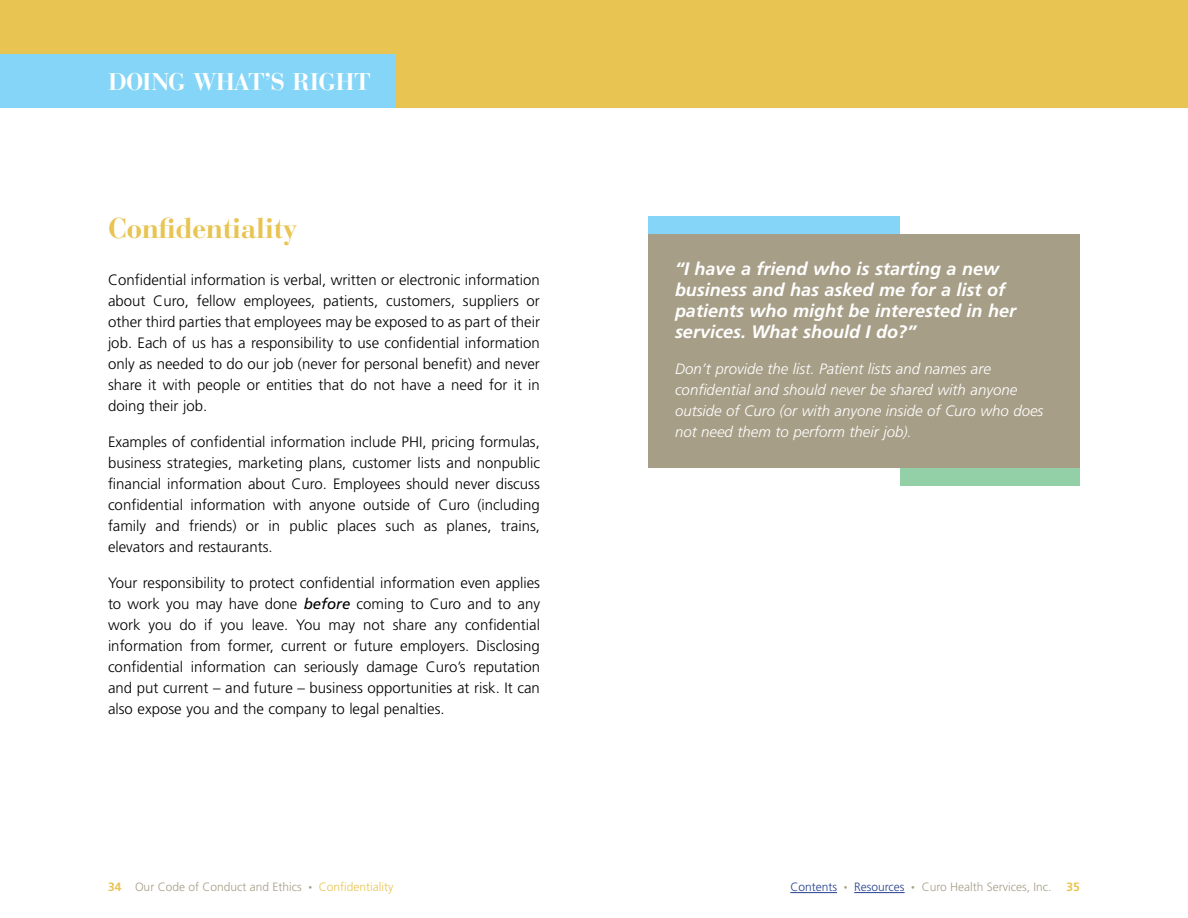
<style>
.page{position:relative;width:1188px;height:918px;background:#fff}
.page>*{position:absolute;margin:0;border:0;box-sizing:border-box;transform-origin:0 0}
.t1{font:700 28.5px "Bauer Bodoni";letter-spacing:-.02em;color:#e8c453}
.t2{font:700 24px "Bauer Bodoni";letter-spacing:-.04em;color:#fff}
.t3{font:italic 700 18px/21px "Frutiger";color:#fff}
.t4{font:300 15px/21px "Frutiger";color:#000;text-align:justify}
.t5{font:italic 300 15px/21px "Frutiger";color:#fff}
.t6{font:300 12px "Frutiger";color:#a79e87}
.t7{font:300 12px "Frutiger";color:#25408f}
.t8{font:300 12px "Frutiger";color:#e8c453}
.t9{font:700 12px "Frutiger";color:#e8c453}
.s1{font-weight:400;font-style:italic}
.s2{font-weight:700;color:#e8c453}
</style>
<div class="page">
<hr style="left:790px;top:892px;width:47px;height:1px;background:#25408f">
<hr style="left:854px;top:892px;width:51px;height:1px;background:#25408f">
<div style="left:0;top:0;width:1188px;height:108px;background:#e8c453"></div>
<div style="left:0;top:54px;width:396px;height:54px;background:#84d5f7"></div>
<div style="left:648px;top:234px;width:432px;height:234px;background:#a79e87"></div>
<div style="left:648px;top:216px;width:252px;height:18px;background:#84d5f7"></div>
<div style="left:900px;top:468px;width:180px;height:18px;background:#94d0a7"></div>
<h2 class="t2" style="left:108px;top:68px;width:264px">DOING WHAT’S RIGHT</h2>
<h1 class="t1" style="left:108px;top:211px;width:191px">Confidentiality</h1>
<p class="t4" style="left:108px;top:269px;width:434px">Confidential information is verbal, written or electronic information about Curo, fellow employees, patients, customers, suppliers or other third parties that employees may be exposed to as part of their job. Each of us has a responsibility to use confidential information only as needed to do our job (never for personal benefit) and never share it with people or entities that do not have a need for it in doing their job.</p>
<p class="t4" style="left:108px;top:431px;width:434px">Examples of confidential information include PHI, pricing formulas, business strategies, marketing plans, customer lists and nonpublic financial information about Curo. Employees should never discuss confidential information with anyone outside of Curo (including family and friends) or in public places such as planes, trains, elevators and restaurants.</p>
<p class="t4" style="left:108px;top:572px;width:434px">Your responsibility to protect confidential information even applies to work you may have done <span class="s1">before</span> coming to Curo and to any work you do if you leave. You may not share any confidential information from former, current or future employers. Disclosing confidential information can seriously damage Curo’s reputation and put current – and future – business opportunities at risk. It can also expose you and the company to legal penalties.</p>
<p class="t6" style="left:108px;top:880px;width:195px"><span class="s2">34</span> Our Code of Conduct and Ethics</p>
<p class="t8" style="left:319px;top:880px;width:76px">Confidentiality</p>
<p class="t3" style="left:675px;top:258px;width:343px">“I have a friend who is starting a new business and has asked me for a list of patients who might be interested in her services. What should I do?”</p>
<p class="t5" style="left:675px;top:358px;width:370px">Don’t provide the list. Patient lists and names are confidential and should never be shared with anyone outside of Curo (or with anyone inside of Curo who does not need them to perform their job).</p>
<p class="t7" style="left:790px;top:880px;width:48px">Contents</p>
<p class="t7" style="left:854px;top:880px;width:52px">Resources</p>
<p class="t6" style="left:922px;top:880px;width:131px">Curo Health Services, Inc.</p>
<p class="t9" style="left:1067px;top:880px;width:15px">35</p>
</div>
